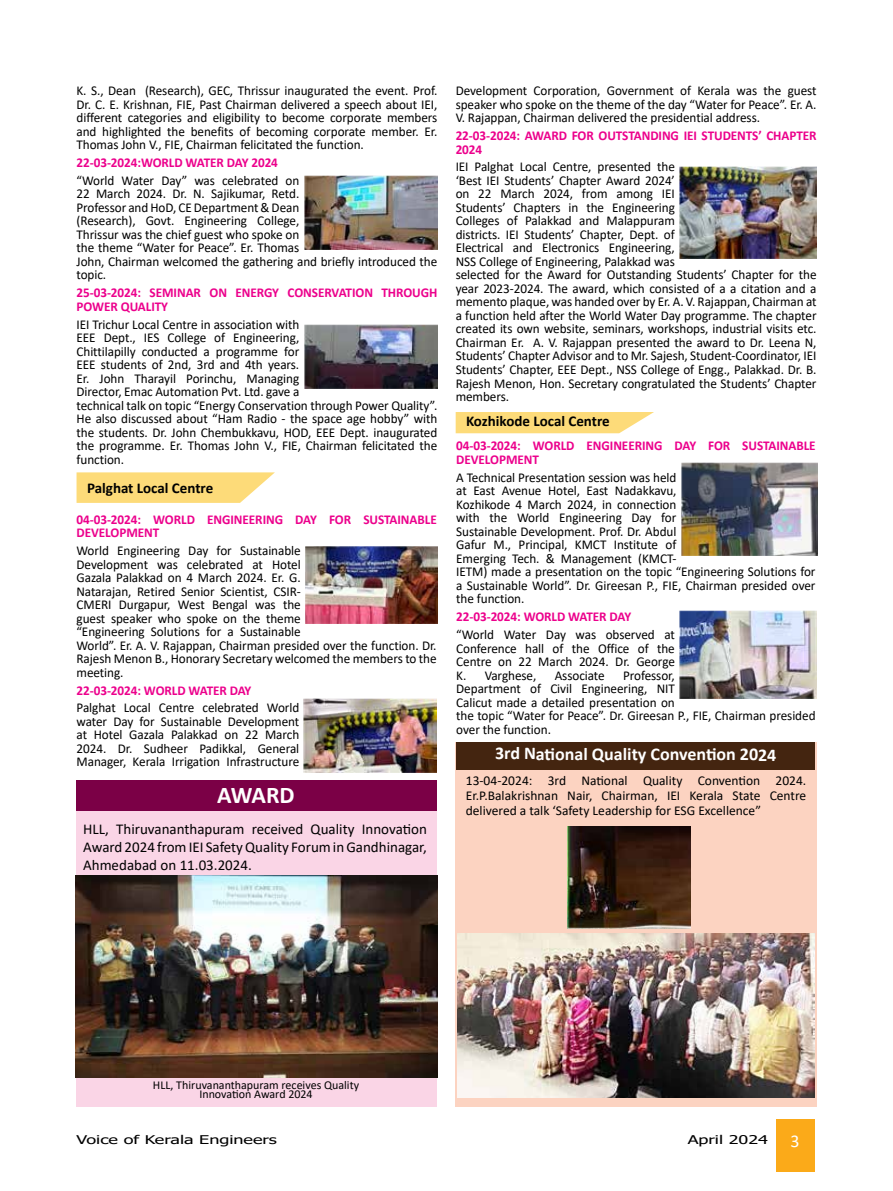
<style>
.page{position:relative;width:893px;height:1191px;background:#fff}
.page>*{position:absolute;margin:0;border:0;box-sizing:border-box;transform-origin:0 0}
.t1{font:700 24px "Calibri";letter-spacing:-.02em;color:#fff}
.t2{font:700 18px "Calibri";letter-spacing:-.005em;color:#fff}
.t3{font:15px/18px "Calibri";color:#000;text-align:justify}
.t4{font:700 15px "Calibri";color:#000}
.t5{font:13.5px/13.5px "Calibri";letter-spacing:-.005em;color:#000}
.t6{font:700 13.5px/13.5px "Calibri";letter-spacing:-.005em;color:#ec008c}
.t7{font:12px/9px "Calibri";color:#000;text-align:center}
.t8{font:12px "Tahoma";color:#000;scale:1.5 1}
.s1{font-family:"Calibri";font-size:18px;color:#fff}
</style>
<div class="page">
<svg style="left:77px;top:472px;width:198px;height:31px;background:#fdde86"></svg>
<svg style="left:456px;top:412px;width:198px;height:21px;background:#fdde84"></svg>
<div style="left:455px;top:742px;width:362px;height:364px;background:#fcd3c1"></div>
<div style="left:76px;top:780px;width:361px;height:326px;background:#fad5e6"></div>
<img style="left:76px;top:875px;width:361px;height:202px">
<div style="left:76px;top:780px;width:361px;height:30px;background:#7b0046"></div>
<img style="left:567px;top:826px;width:123px;height:102px">
<div style="left:456px;top:742px;width:358px;height:27px;background:#442510"></div>
<img style="left:305px;top:546px;width:132px;height:77px">
<img style="left:304px;top:698px;width:132px;height:74px">
<img style="left:680px;top:167px;width:136px;height:91px">
<img style="left:681px;top:463px;width:137px;height:92px">
<img style="left:680px;top:610px;width:137px;height:88px">
<img style="left:457px;top:933px;width:358px;height:164px">
<img style="left:304px;top:176px;width:133px;height:73px">
<img style="left:304px;top:325px;width:133px;height:63px">
<div style="left:776px;top:1119px;width:38px;height:53px;background:#fbaa19"></div>
<p class="t5" style="left:77px;top:84px;width:362px;text-align:justify">K. S., Dean (Research), GEC, Thrissur inaugurated the event. Prof.<br>Dr. C. E. Krishnan, FIE, Past Chairman delivered a speech about IEI, different categories and eligibility to become corporate members and highlighted the benefits of becoming corporate member. Er.<br>Thomas John V., FIE, Chairman felicitated the function.</p>
<p class="t6" style="left:77px;top:156px;width:203px">22-03-2024:WORLD WATER DAY 2024</p>
<p class="t5" style="left:77px;top:173px;width:362px">“World Water Day” was celebrated on<br>22 March 2024. Dr. N. Sajikumar, Retd.<br>Professor and HoD, CE Department &amp; Dean<br>(Research), Govt. Engineering College,<br>Thrissur was the chief guest who spoke on<br>the theme “Water for Peace”. Er. Thomas<br>John, Chairman welcomed the gathering and briefly introduced the topic.</p>
<p class="t6" style="left:77px;top:286px;width:362px">25-03-2024: SEMINAR ON ENERGY CONSERVATION THROUGH<br>POWER QUALITY</p>
<p class="t5" style="left:77px;top:317px;width:362px">IEI Trichur Local Centre in association with<br>EEE Dept., IES College of Engineering,<br>Chittilapilly conducted a programme for<br>EEE students of 2nd, 3rd and 4th years.<br>Er. John Tharayil Porinchu, Managing<br>Director, Emac Automation Pvt. Ltd. gave a<br>technical talk on topic “Energy Conservation through Power Quality”.<br>He also discussed about “Ham Radio - the space age hobby” with the students. Dr. John Chembukkavu, HOD, EEE Dept. inaugurated the programme. Er. Thomas John V., FIE, Chairman felicitated the function.</p>
<p class="t4" style="left:87px;top:477px;width:128px">Palghat Local Centre</p>
<p class="t6" style="left:77px;top:512px;width:362px">04-03-2024: WORLD ENGINEERING DAY FOR SUSTAINABLE<br>DEVELOPMENT</p>
<p class="t5" style="left:77px;top:543px;width:362px">World Engineering Day for Sustainable<br>Development was celebrated at Hotel<br>Gazala Palakkad on 4 March 2024. Er. G.<br>Natarajan, Retired Senior Scientist, CSIR-<br>CMERI Durgapur, West Bengal was the<br>guest speaker who spoke on the theme<br>“Engineering Solutions for a Sustainable<br>World”. Er. A. V. Rajappan, Chairman presided over the function. Dr.<br>Rajesh Menon B., Honorary Secretary welcomed the members to the meeting.</p>
<p class="t6" style="left:77px;top:683px;width:176px">22-03-2024: WORLD WATER DAY</p>
<p class="t5" style="left:77px;top:701px;width:224px;text-align:justify">Palghat Local Centre celebrated World water Day for Sustainable Development at Hotel Gazala Palakkad on 22 March 2024. Dr. Sudheer Padikkal, General Manager, Kerala Irrigation Infrastructure</p>
<h1 class="t1" style="left:217px;top:777px;width:79px">AWARD</h1>
<p class="t3" style="left:83px;top:819px;width:345px">HLL, Thiruvananthapuram received Quality Innovation Award 2024 from IEI Safety Quality Forum in Gandhinagar, Ahmedabad on 11.03.2024.</p>
<p class="t5" style="left:456px;top:84px;width:362px;text-align:justify">Development Corporation, Government of Kerala was the guest speaker who spoke on the theme of the day “Water for Peace”. Er. A.<br>V. Rajappan, Chairman delivered the presidential address.</p>
<p class="t6" style="left:456px;top:129px;width:362px">22-03-2024: AWARD FOR OUTSTANDING IEI STUDENTS’ CHAPTER<br>2024</p>
<p class="t5" style="left:456px;top:160px;width:362px">IEI Palghat Local Centre, presented the<br>‘Best IEI Students’ Chapter Award 2024’<br>on 22 March 2024, from among IEI<br>Students’ Chapters in the Engineering<br>Colleges of Palakkad and Malappuram<br>districts. IEI Students’ Chapter, Dept. of<br>Electrical and Electronics Engineering,<br>NSS College of Engineering, Palakkad was<br>selected for the Award for Outstanding Students’ Chapter for the year 2023-2024. The award, which consisted of a a citation and a memento plaque, was handed over by Er. A. V. Rajappan, Chairman at a function held after the World Water Day programme. The chapter created its own website, seminars, workshops, industrial visits etc.<br>Chairman Er. A. V. Rajappan presented the award to Dr. Leena N, Students’ Chapter Advisor and to Mr. Sajesh, Student-Coordinator, IEI Students’ Chapter, EEE Dept., NSS College of Engg., Palakkad. Dr. B.<br>Rajesh Menon, Hon. Secretary congratulated the Students’ Chapter members.</p>
<p class="t4" style="left:466px;top:411px;width:145px">Kozhikode Local Centre</p>
<p class="t6" style="left:456px;top:439px;width:361px">04-03-2024: WORLD ENGINEERING DAY FOR SUSTAINABLE<br>DEVELOPMENT</p>
<p class="t5" style="left:456px;top:470px;width:361px">A Technical Presentation session was held<br>at East Avenue Hotel, East Nadakkavu,<br>Kozhikode 4 March 2024, in connection<br>with the World Engineering Day for<br>Sustainable Development. Prof. Dr. Abdul<br>Gafur M., Principal, KMCT Institute of<br>Emerging Tech. &amp; Management (KMCT-<br>IETM) made a presentation on the topic “Engineering Solutions for a Sustainable World”. Dr. Gireesan P., FIE, Chairman presided over the function.</p>
<p class="t6" style="left:456px;top:610px;width:176px">22-03-2024: WORLD WATER DAY</p>
<p class="t5" style="left:456px;top:627px;width:220px;text-align:justify">“World Water Day was observed at Conference hall of the Office of the Centre on 22 March 2024. Dr. George K. Varghese,</p>
<p class="t5" style="left:456px;top:668px;width:361px;text-indent:167px">Professor,<br>Department of Civil Engineering, NIT<br>Calicut made a detailed presentation on<br>the topic “Water for Peace”. Dr. Gireesan P., FIE, Chairman presided over the function.</p>
<p class="t5" style="left:555px;top:668px;width:52px">Associate</p>
<h2 class="t2" style="left:495px;top:741px;width:283px">3rd National Quality Convention 2024</h2>
<p class="t5" style="left:466px;top:772px;width:342px;line-height:15px;text-align:justify">13-04-2024: 3rd National Quality Convention 2024.<br>Er.P.Balakrishnan Nair, Chairman, IEI Kerala State Centre delivered a talk ‘Safety Leadership for ESG Excellence”</p>
<p class="t7" style="left:153px;top:1080px;width:208px">HLL, Thiruvananthapuram receives Quality<br>Innovation Award 2024</p>
<p class="t8" style="left:77px;top:1131px;width:135px">Voice of Kerala Engineers</p>
<p class="t8" style="left:688px;top:1131px;width:76px">April 2024 <span class="s1">3</span></p>
</div>
